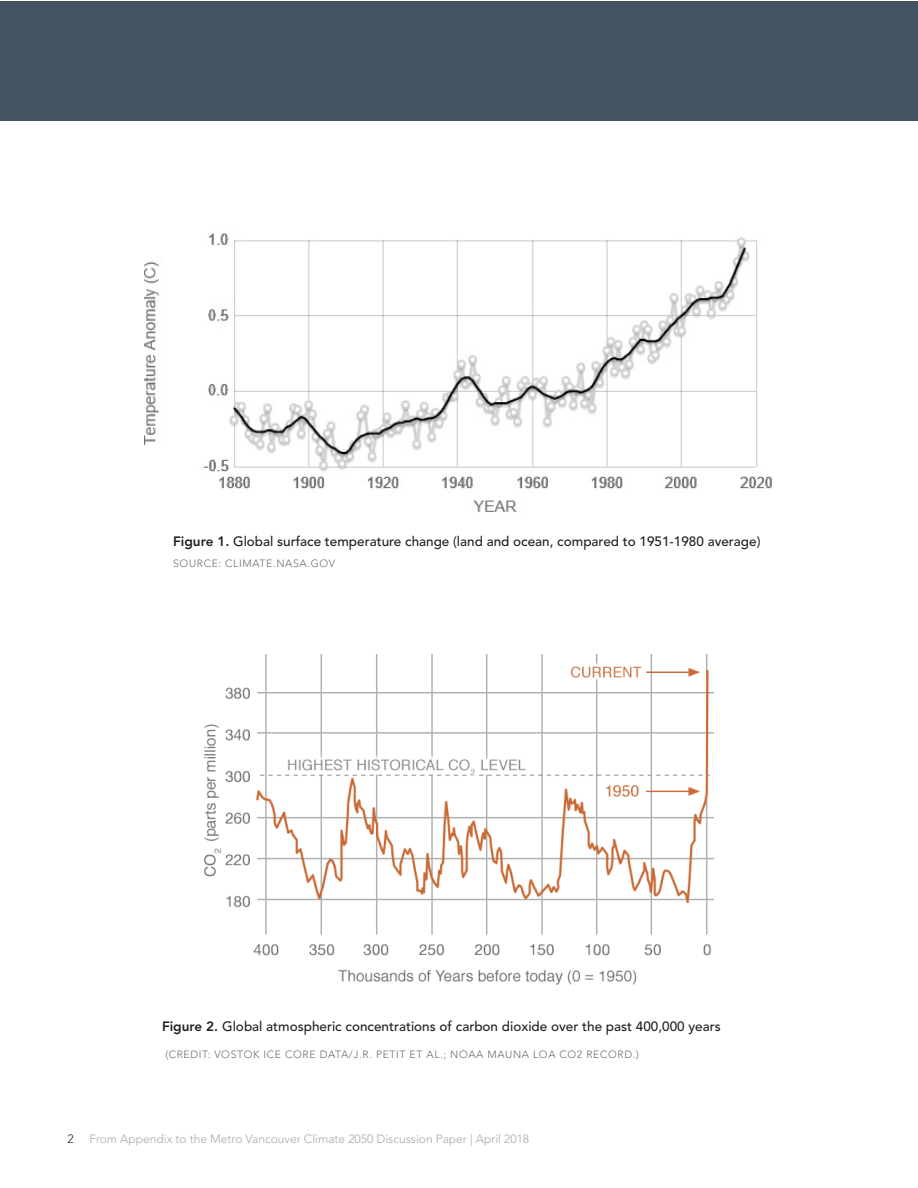
<style>
.page{position:relative;width:918px;height:1188px;background:#fff}
.page>*{position:absolute;margin:0;border:0;box-sizing:border-box;transform-origin:0 0}
.t1{font:500 13.5px "Avenir LT Std";color:#231f20}
.t2{font:300 12px "Avenir LT Std";color:#a8a9ad}
.t3{font:300 12px "Avenir LT Std";color:#231f20}
.Source{font:300 10.5px "Avenir LT Std";letter-spacing:.06em;color:#6c6d70}
.s1{font-weight:800}
</style>
<div class="page">
<div style="left:0;top:1px;width:918px;height:119px;background:#445361"></div>
<img style="left:145px;top:233px;width:627px;height:279px">
<img style="left:204px;top:655px;width:510px;height:329px">
<p class="t1" style="left:173px;top:533px;width:589px"><span class="s1">Figure 1.</span> Global surface temperature change (land and ocean, compared to 1951-1980 average)</p>
<p class="Source" style="left:173px;top:557px;width:164px">SOURCE: CLIMATE.NASA.GOV</p>
<p class="t1" style="left:162px;top:1019px;width:560px"><span class="s1">Figure 2.</span> Global atmospheric concentrations of carbon dioxide over the past 400,000 years</p>
<p class="Source" style="left:165px;top:1049px;width:475px">(CREDIT: VOSTOK ICE CORE DATA/J.R. PETIT ET AL.; NOAA MAUNA LOA CO2 RECORD.)</p>
<p class="t3" style="left:68px;top:1132px;width:8px">2</p>
<p class="t2" style="left:89px;top:1132px;width:441px">From Appendix to the Metro Vancouver Climate 2050 Discussion Paper | April 2018</p>
</div>
